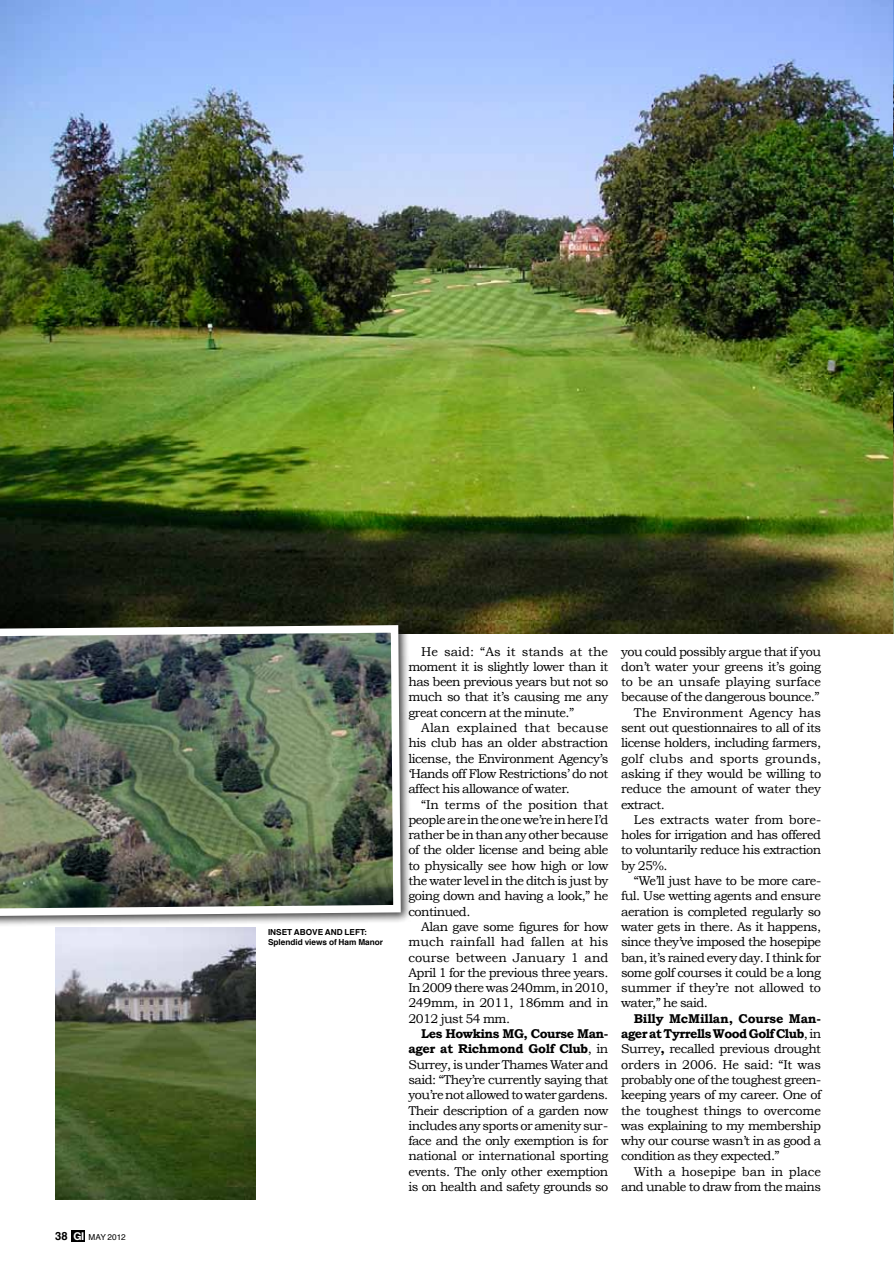
<style>
.page{position:relative;width:894px;height:1263px;background:#fff}
.page>*{position:absolute;margin:0;border:0;box-sizing:border-box;transform-origin:0 0}
.t1{font:12.75px "Bookman Old Style";letter-spacing:-.04em;color:#000}
.t2{font:12.75px "Bookman Old Style";letter-spacing:-.005em;color:#000}
.t3{font:700 12.75px "Bookman Old Style";letter-spacing:-.03em;color:#000}
.t4{font:12.75px "Bookman Old Style";color:#000}
.t5{font:12.75px "Bookman Old Style";letter-spacing:.005em;color:#000}
.t6{font:12.75px "Bookman Old Style";letter-spacing:-.02em;color:#000}
.t7{font:12.75px "Bookman Old Style";letter-spacing:-.015em;color:#000}
.t8{font:12.75px "Bookman Old Style";letter-spacing:-.01em;color:#000}
.t9{font:12.75px "Bookman Old Style";letter-spacing:.01em;color:#000}
.t10{font:700 12.75px "Bookman Old Style";letter-spacing:-.01em;color:#000}
.t11{font:700 8.25px/9.8px "Helvetica";color:#000}
.t12{font:8.25px "Helvetica";color:#000}
.s1{font-weight:700;font-size:11.25px}
.s2{font-family:"Helvetica Neue";font-weight:700;font-size:10.8px;color:#fff}
.s3{font-weight:400}
.s4{font-weight:700}
</style>
<div class="page">
<div style="left:71px;top:1230px;width:14px;height:11px;background:#000"></div>
<img style="left:0;top:0;width:894px;height:634px">
<div style="left:0;top:620px;width:411px;height:307px;background:#000;opacity:.75"></div>
<img style="left:0;top:621px;width:404px;height:299px">
<img style="left:55px;top:927px;width:200px;height:272px">
<p class="t12" style="left:55px;top:1231px;width:72px"><span class="s1">38</span> <span class="s2">GI</span> MAY 2012</p>
<p class="t11" style="left:268px;top:928px;width:117px">INSET ABOVE AND LEFT:<br>Splendid views of Ham Manor</p>
<p class="t5" style="left:421px;top:644px;width:188px">He said: “As it stands at the</p>
<p class="t1" style="left:408px;top:659px;width:201px">moment it is slightly lower than it</p>
<p class="t1" style="left:408px;top:674px;width:201px">has been previous years but not so</p>
<p class="t1" style="left:408px;top:690px;width:201px">much so that it’s causing me any</p>
<p class="t1" style="left:408px;top:705px;width:167px">great concern at the minute.”</p>
<p class="t9" style="left:421px;top:720px;width:189px">Alan explained that because</p>
<p class="t1" style="left:408px;top:736px;width:201px">his club has an older abstraction</p>
<p class="t1" style="left:408px;top:751px;width:201px">license, the Environment Agency’s</p>
<p class="t1" style="left:408px;top:766px;width:201px">‘Hands off Flow Restrictions’ do not</p>
<p class="t1" style="left:408px;top:781px;width:163px">affect his allowance of water.</p>
<p class="t2" style="left:421px;top:797px;width:189px">“In terms of the position that</p>
<p class="t1" style="left:408px;top:812px;width:201px">people are in the one we’re in here I’d</p>
<p class="t1" style="left:408px;top:827px;width:201px">rather be in than any other because</p>
<p class="t1" style="left:408px;top:843px;width:201px">of the older license and being able</p>
<p class="t1" style="left:408px;top:858px;width:201px">to physically see how high or low</p>
<p class="t1" style="left:408px;top:873px;width:201px">the water level in the ditch is just by</p>
<p class="t1" style="left:408px;top:889px;width:201px">going down and having a look,” he</p>
<p class="t1" style="left:408px;top:904px;width:63px">continued.</p>
<p class="t1" style="left:421px;top:919px;width:189px">Alan gave some figures for how</p>
<p class="t4" style="left:408px;top:934px;width:201px">much rainfall had fallen at his</p>
<p class="t4" style="left:408px;top:950px;width:201px">course between January 1 and</p>
<p class="t1" style="left:408px;top:965px;width:201px">April 1 for the previous three years.</p>
<p class="t1" style="left:408px;top:980px;width:201px">In 2009 there was 240mm, in 2010,</p>
<p class="t1" style="left:408px;top:996px;width:201px">249mm, in 2011, 186mm and in</p>
<p class="t1" style="left:408px;top:1011px;width:103px">2012 just 54 mm.</p>
<p class="t3" style="left:421px;top:1026px;width:189px">Les Howkins MG, Course Man-</p>
<p class="t3" style="left:408px;top:1041px;width:201px">ager at Richmond Golf Club<span class="s3">, in</span></p>
<p class="t1" style="left:408px;top:1057px;width:201px">Surrey, is under Thames Water and</p>
<p class="t1" style="left:408px;top:1072px;width:201px">said: “They’re currently saying that</p>
<p class="t1" style="left:408px;top:1087px;width:201px">you’re not allowed to water gardens.</p>
<p class="t1" style="left:408px;top:1103px;width:201px">Their description of a garden now</p>
<p class="t1" style="left:408px;top:1118px;width:201px">includes any sports or amenity sur-</p>
<p class="t1" style="left:408px;top:1133px;width:201px">face and the only exemption is for</p>
<p class="t1" style="left:408px;top:1149px;width:201px">national or international sporting</p>
<p class="t1" style="left:408px;top:1164px;width:201px">events. The only other exemption</p>
<p class="t1" style="left:408px;top:1179px;width:201px">is on health and safety grounds so</p>
<p class="t1" style="left:621px;top:644px;width:201px">you could possibly argue that if you</p>
<p class="t1" style="left:621px;top:659px;width:201px">don’t water your greens it’s going</p>
<p class="t2" style="left:621px;top:674px;width:201px">to be an unsafe playing surface</p>
<p class="t1" style="left:621px;top:690px;width:200px">because of the dangerous bounce.”</p>
<p class="t4" style="left:634px;top:705px;width:189px">The Environment Agency has</p>
<p class="t1" style="left:621px;top:720px;width:201px">sent out questionnaires to all of its</p>
<p class="t1" style="left:621px;top:736px;width:201px">license holders, including farmers,</p>
<p class="t5" style="left:621px;top:751px;width:201px">golf clubs and sports grounds,</p>
<p class="t1" style="left:621px;top:766px;width:201px">asking if they would be willing to</p>
<p class="t1" style="left:621px;top:781px;width:201px">reduce the amount of water they</p>
<p class="t1" style="left:621px;top:797px;width:45px">extract.</p>
<p class="t2" style="left:634px;top:812px;width:189px">Les extracts water from bore-</p>
<p class="t1" style="left:621px;top:827px;width:201px">holes for irrigation and has offered</p>
<p class="t1" style="left:621px;top:843px;width:201px">to voluntarily reduce his extraction</p>
<p class="t1" style="left:621px;top:858px;width:48px">by 25%.</p>
<p class="t1" style="left:634px;top:873px;width:189px">“We’ll just have to be more care-</p>
<p class="t1" style="left:621px;top:889px;width:201px">ful. Use wetting agents and ensure</p>
<p class="t1" style="left:621px;top:904px;width:201px">aeration is completed regularly so</p>
<p class="t1" style="left:621px;top:919px;width:201px">water gets in there. As it happens,</p>
<p class="t1" style="left:621px;top:934px;width:201px">since they’ve imposed the hosepipe</p>
<p class="t1" style="left:621px;top:950px;width:201px">ban, it’s rained every day. I think for</p>
<p class="t1" style="left:621px;top:965px;width:201px">some golf courses it could be a long</p>
<p class="t6" style="left:621px;top:980px;width:201px">summer if they’re not allowed to</p>
<p class="t1" style="left:621px;top:996px;width:88px">water,” he said.</p>
<p class="t10" style="left:634px;top:1011px;width:189px">Billy McMillan, Course Man-</p>
<p class="t3" style="left:621px;top:1026px;width:201px">ager at Tyrrells Wood Golf Club<span class="s3">, in</span></p>
<p class="t1" style="left:621px;top:1042px;width:201px">Surrey<span class="s4">,</span> recalled previous drought</p>
<p class="t8" style="left:621px;top:1057px;width:201px">orders in 2006. He said: “It was</p>
<p class="t1" style="left:621px;top:1072px;width:201px">probably one of the toughest green-</p>
<p class="t1" style="left:621px;top:1087px;width:201px">keeping years of my career. One of</p>
<p class="t7" style="left:621px;top:1103px;width:201px">the toughest things to overcome</p>
<p class="t1" style="left:621px;top:1118px;width:201px">was explaining to my membership</p>
<p class="t1" style="left:621px;top:1133px;width:201px">why our course wasn’t in as good a</p>
<p class="t1" style="left:621px;top:1149px;width:160px">condition as they expected.”</p>
<p class="t2" style="left:634px;top:1164px;width:189px">With a hosepipe ban in place</p>
<p class="t1" style="left:621px;top:1179px;width:201px">and unable to draw from the mains</p>
</div>
